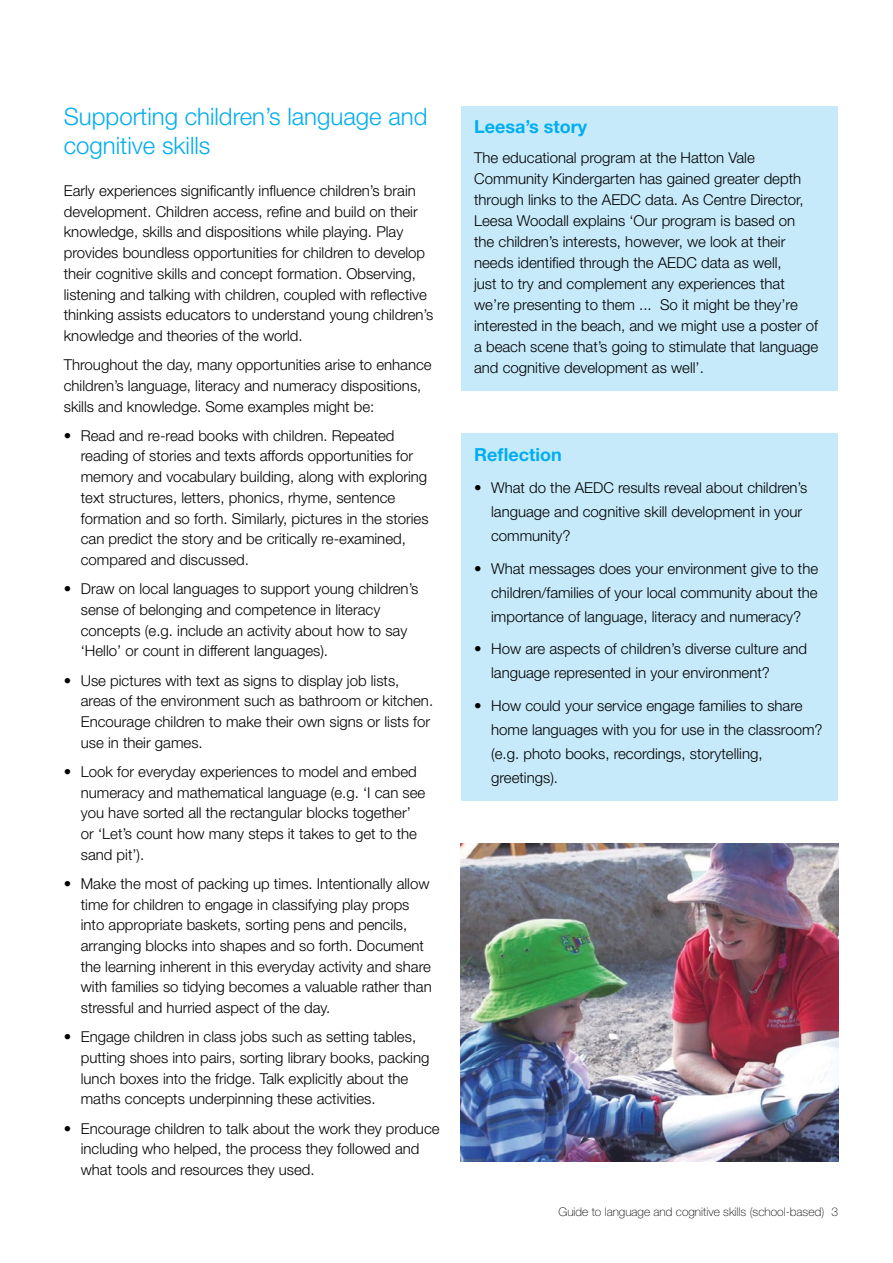
<style>
.page{position:relative;width:893px;height:1263px;background:#fff}
.page>*{position:absolute;margin:0;border:0;box-sizing:border-box;transform-origin:0 0}
.t1{font:300 24px/28.8px "Helvetica Neue";color:#00aeef}
.t2{font:700 18px "Helvetica Neue";color:#00aeef}
.t3{font:300 15px/20.7px "Helvetica Neue";color:#000}
.t4{font:100 12px "Helvetica Neue";color:#000}
</style>
<div class="page">
<img style="left:460px;top:843px;width:379px;height:319px">
<div style="left:461px;top:106px;width:377px;height:285px;background:#c7eafb"></div>
<div style="left:461px;top:434px;width:377px;height:367px;background:#c7eafb"></div>
<h1 class="t1" style="left:64px;top:102px;width:365px">Supporting children’s language and cognitive skills</h1>
<p class="t3" style="left:64px;top:180px;width:371px">Early experiences significantly influence children’s brain development. Children access, refine and build on their knowledge, skills and dispositions while playing. Play provides boundless opportunities for children to develop their cognitive skills and concept formation. Observing, listening and talking with children, coupled with reflective thinking assists educators to understand young children’s knowledge and theories of the world.</p>
<p class="t3" style="left:64px;top:354px;width:369px">Throughout the day, many opportunities arise to enhance children’s language, literacy and numeracy dispositions, skills and knowledge. Some examples might be:</p>
<p class="t3" style="left:81px;top:425px;width:349px;text-indent:-17px">• Read and re-read books with children. Repeated reading of stories and texts affords opportunities for memory and vocabulary building, along with exploring text structures, letters, phonics, rhyme, sentence formation and so forth. Similarly, pictures in the stories can predict the story and be critically re-examined, compared and discussed.</p>
<p class="t3" style="left:81px;top:578px;width:339px;text-indent:-17px">• Draw on local languages to support young children’s sense of belonging and competence in literacy concepts (e.g. include an activity about how to say ‘Hello’ or count in different languages).</p>
<p class="t3" style="left:81px;top:669px;width:354px;text-indent:-17px">• Use pictures with text as signs to display job lists, areas of the environment such as bathroom or kitchen.<br>Encourage children to make their own signs or lists for use in their games.</p>
<p class="t3" style="left:81px;top:761px;width:346px;text-indent:-17px">• Look for everyday experiences to model and embed numeracy and mathematical language (e.g. ‘I can see you have sorted all the rectangular blocks together’ or ‘Let’s count how many steps it takes to get to the sand pit’).</p>
<p class="t3" style="left:81px;top:873px;width:352px;text-indent:-17px">• Make the most of packing up times. Intentionally allow time for children to engage in classifying play props into appropriate baskets, sorting pens and pencils, arranging blocks into shapes and so forth. Document the learning inherent in this everyday activity and share with families so tidying becomes a valuable rather than stressful and hurried aspect of the day.</p>
<p class="t3" style="left:81px;top:1026px;width:350px;text-indent:-17px">• Engage children in class jobs such as setting tables, putting shoes into pairs, sorting library books, packing lunch boxes into the fridge. Talk explicitly about the maths concepts underpinning these activities.</p>
<p class="t3" style="left:81px;top:1117px;width:360px;text-indent:-17px">• Encourage children to talk about the work they produce including who helped, the process they followed and what tools and resources they used.</p>
<p class="t2" style="left:474px;top:116px;width:115px">Leesa’s story</p>
<p class="t3" style="left:474px;top:146px;width:346px">The educational program at the Hatton Vale Community Kindergarten has gained greater depth through links to the AEDC data. As Centre Director, Leesa Woodall explains ‘Our program is based on the children’s interests, however, we look at their needs identified through the AEDC data as well,<br>just to try and complement any experiences that we’re presenting to them ... So it might be they’re interested in the beach, and we might use a poster of a beach scene that’s going to stimulate that language and cognitive development as well’.</p>
<p class="t2" style="left:474px;top:443px;width:89px">Reflection</p>
<p class="t3" style="left:491px;top:475px;width:318px;line-height:24px;text-indent:-17px">• What do the AEDC results reveal about children’s language and cognitive skill development in your community?</p>
<p class="t3" style="left:491px;top:556px;width:329px;line-height:24px;text-align:justify;text-indent:-17px">• What messages does your environment give to the children/families of your local community about the importance of language, literacy and numeracy?</p>
<p class="t3" style="left:491px;top:636px;width:317px;line-height:24px;text-indent:-17px">• How are aspects of children’s diverse culture and language represented in your environment?</p>
<p class="t3" style="left:491px;top:693px;width:333px;line-height:24px;text-indent:-17px">• How could your service engage families to share home languages with you for use in the classroom? (e.g. photo books, recordings, storytelling, greetings).</p>
<p class="t4" style="left:558px;top:1205px;width:281px">Guide to language and cognitive skills (school-based) 3</p>
</div>
